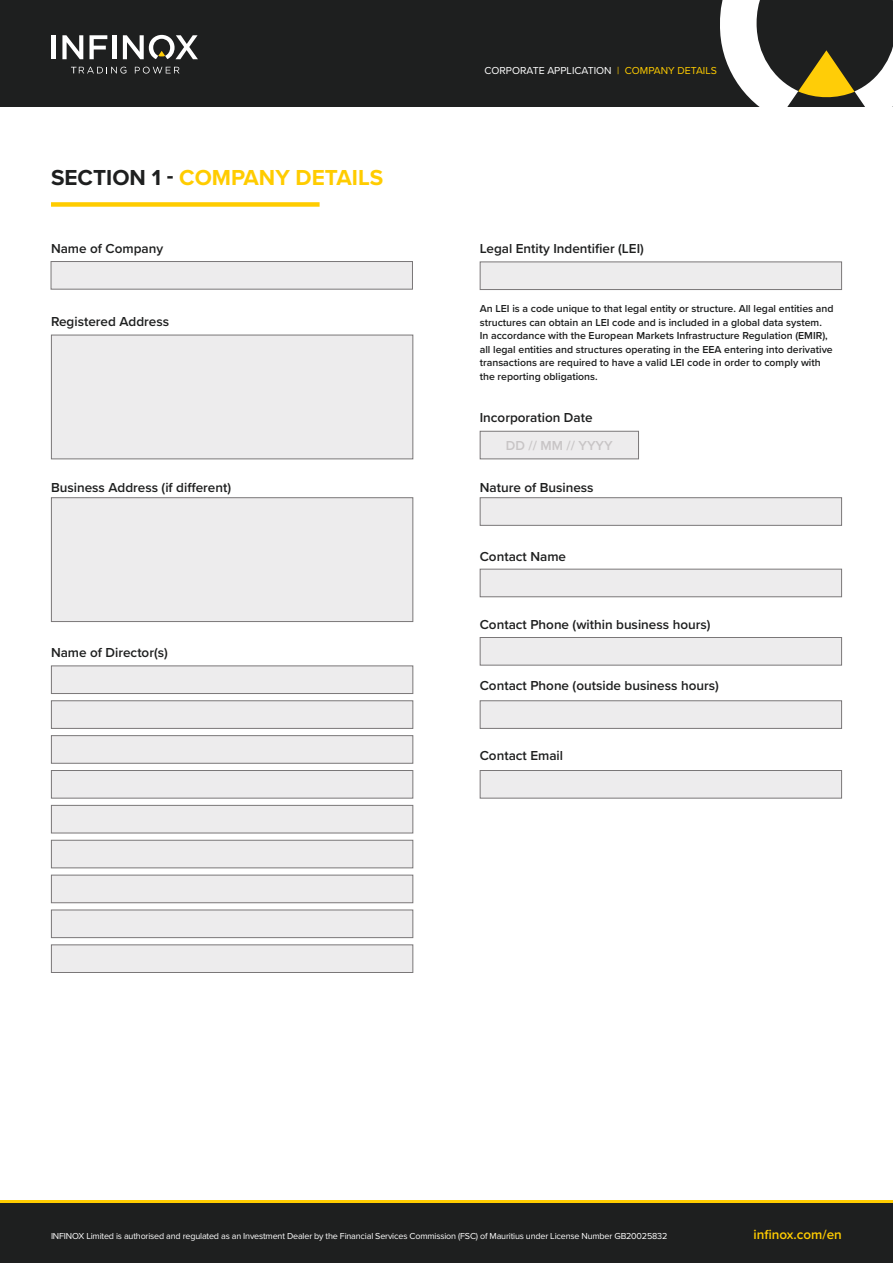
<style>
.page{position:relative;width:893px;height:1263px;background:#fff}
.page>*{position:absolute;margin:0;border:0;box-sizing:border-box;transform-origin:0 0}
.t1{font:700 22.5px "Proxima Nova";color:#fc0}
.t2{font:600 13.5px "Proxima Nova";color:#1e1f1f}
.t3{font:600 13.5px "Proxima Nova";color:#fc0}
.t4{font:600 13.5px "Proxima Nova";color:#c8c5c6}
.t5{font:600 10.5px/13.5px "Proxima Nova";color:#1e1f1f}
.t6{font:10.5px "Proxima Nova";color:#fff}
.t7{font:9px "Proxima Nova";letter-spacing:-.02em;color:#fff}
.s1{color:#1e1f1f}
.s2{color:#fc0}
</style>
<div class="page">
<div style="left:0;top:0;width:893px;height:106px;background:#1e1f1f"></div>
<svg style="left:135px;top:67px;width:44px;height:7px"></svg>
<hr style="left:52px;top:35px;width:4px;height:24px;background:#fff">
<svg style="left:62px;top:35px;width:21px;height:24px"></svg>
<svg style="left:90px;top:35px;width:17px;height:24px"></svg>
<hr style="left:112px;top:35px;width:4px;height:24px;background:#fff">
<svg style="left:123px;top:35px;width:75px;height:24px"></svg>
<svg style="left:71px;top:67px;width:55px;height:7px"></svg>
<svg style="left:720px;top:0;width:173px;height:106px"></svg>
<hr style="left:0;top:1200px;width:893px;height:3px;background:#fc0">
<div style="left:0;top:1203px;width:893px;height:60px;background:#1e1f1f"></div>
<div style="left:51px;top:261px;width:362px;height:29px;background:#edeced;border:1px solid #7a7778"></div>
<div style="left:480px;top:261px;width:362px;height:29px;background:#edeced;border:1px solid #7a7778"></div>
<div style="left:51px;top:335px;width:362px;height:124px;background:#edeced;border:1px solid #7a7778"></div>
<div style="left:51px;top:497px;width:362px;height:125px;background:#edeced;border:1px solid #7a7778"></div>
<div style="left:51px;top:665px;width:362px;height:29px;background:#edeced;border:1px solid #7a7778"></div>
<div style="left:51px;top:700px;width:362px;height:29px;background:#edeced;border:1px solid #7a7778"></div>
<div style="left:51px;top:735px;width:362px;height:29px;background:#edeced;border:1px solid #7a7778"></div>
<div style="left:51px;top:770px;width:362px;height:28px;background:#edeced;border:1px solid #7a7778"></div>
<div style="left:51px;top:805px;width:362px;height:28px;background:#edeced;border:1px solid #7a7778"></div>
<div style="left:51px;top:840px;width:362px;height:28px;background:#edeced;border:1px solid #7a7778"></div>
<div style="left:51px;top:875px;width:362px;height:28px;background:#edeced;border:1px solid #7a7778"></div>
<div style="left:51px;top:909px;width:362px;height:29px;background:#edeced;border:1px solid #7a7778"></div>
<div style="left:51px;top:944px;width:362px;height:29px;background:#edeced;border:1px solid #7a7778"></div>
<div style="left:480px;top:497px;width:362px;height:29px;background:#edeced;border:1px solid #7a7778"></div>
<div style="left:480px;top:569px;width:362px;height:28px;background:#edeced;border:1px solid #7a7778"></div>
<div style="left:480px;top:637px;width:362px;height:28px;background:#edeced;border:1px solid #7a7778"></div>
<div style="left:480px;top:700px;width:362px;height:29px;background:#edeced;border:1px solid #7a7778"></div>
<div style="left:480px;top:770px;width:362px;height:28px;background:#edeced;border:1px solid #7a7778"></div>
<div style="left:480px;top:431px;width:159px;height:28px;background:#edeced;border:1px solid #7a7778"></div>
<div style="left:51px;top:202px;width:269px;height:5px;background:#fc0"></div>
<h1 class="t1" style="left:51px;top:161px;width:334px"><span class="s1">SECTION 1 -</span> COMPANY DETAILS</h1>
<p class="t2" style="left:51px;top:238px;width:114px">Name of Company</p>
<p class="t2" style="left:51px;top:312px;width:120px">Registered Address</p>
<p class="t2" style="left:51px;top:478px;width:182px">Business Address (if different)</p>
<p class="t2" style="left:51px;top:642px;width:118px">Name of Director(s)</p>
<p class="t6" style="left:484px;top:63px;width:234px">CORPORATE APPLICATION <span class="s2">| COMPANY DETAILS</span></p>
<p class="t2" style="left:480px;top:238px;width:166px">Legal Entity Indentifier (LEI)</p>
<p class="t5" style="left:480px;top:301px;width:355px">An LEI is a code unique to that legal entity or structure. All legal entities and structures can obtain an LEI code and is included in a global data system.<br>In accordance with the European Markets Infrastructure Regulation (EMIR), all legal entities and structures operating in the EEA entering into derivative transactions are required to have a valid LEI code in order to comply with the reporting obligations.</p>
<p class="t2" style="left:480px;top:408px;width:114px">Incorporation Date</p>
<p class="t4" style="left:506px;top:436px;width:109px">DD // MM // YYYY</p>
<p class="t2" style="left:480px;top:478px;width:115px">Nature of Business</p>
<p class="t2" style="left:480px;top:546px;width:88px">Contact Name</p>
<p class="t2" style="left:480px;top:614px;width:232px">Contact Phone (within business hours)</p>
<p class="t2" style="left:480px;top:676px;width:241px">Contact Phone (outside business hours)</p>
<p class="t2" style="left:480px;top:745px;width:85px">Contact Email</p>
<p class="t7" style="left:51px;top:1229px;width:618px">INFINOX Limited is authorised and regulated as an Investment Dealer by the Financial Services Commission (FSC) of Mauritius under License Number GB20025832</p>
<p class="t3" style="left:753px;top:1224px;width:90px">infinox.com/en</p>
</div>
